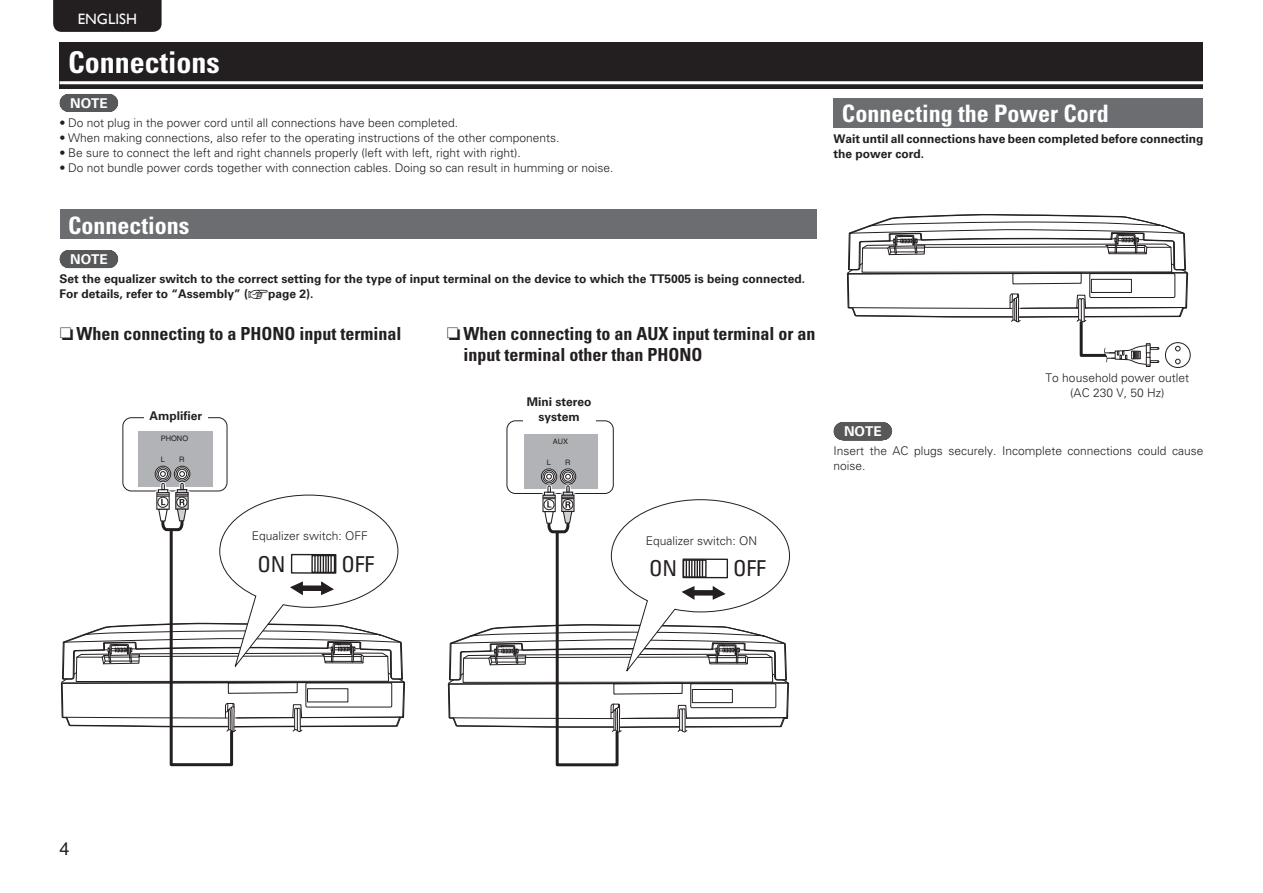
<style>
.page{position:relative;width:1263px;height:893px;background:#fff}
.page>*{position:absolute;margin:0;border:0;box-sizing:border-box;transform-origin:0 0}
.t1{font:700 condensed 30px "Univers LT Std";color:#fff}
.t2{font:700 condensed 24px "Univers LT Std";color:#fff}
.t3{font:condensed 21.9px "Univers LT Std";letter-spacing:-.005em;color:#231f20}
.t4{font:700 condensed 18px/21px "Univers LT Std";color:#231f20}
.t5{font:18px "Helvetica LT Std";color:#231f20}
.t6{font:15px "Gill Sans";color:#fff}
.t7{font:700 13.5px "Univers LT Std";color:#fff}
.t8{font:300 12px/15px "Univers LT Std";color:#231f20;text-align:center}
.t9{font:700 12px/15px "Univers LT Std";color:#231f20}
.t10{font:7.5px "Helvetica LT Std";color:#231f20}
.s1{font-family:"Marks For Denon";font-weight:400}
.s2{font-family:"Marks For Denon";font-weight:400;font-stretch:normal}
</style>
<div class="page">
<div style="left:53px;top:0;width:109px;height:32px;background:#231f20"></div>
<div style="left:123px;top:417px;width:104px;height:74px;border:1px solid #231f20;border-radius:9px"></div>
<div style="left:138px;top:431px;width:74px;height:56px;background:#b2b3b7"></div>
<svg style="left:155px;top:466px;width:16px;height:16px"></svg>
<div style="left:155px;top:466px;width:16px;height:16px;border:1px solid #231f20;border-radius:50%"></div>
<div style="left:157px;top:468px;width:12px;height:12px;border:1px solid #231f20;border-radius:50%"></div>
<div style="left:158px;top:469px;width:10px;height:10px;border:1px solid #231f20;border-radius:50%"></div>
<div style="left:174px;top:466px;width:16px;height:16px;border:1px solid #231f20;border-radius:50%"></div>
<div style="left:176px;top:468px;width:13px;height:12px;border:1px solid #231f20;border-radius:50%"></div>
<div style="left:177px;top:469px;width:10px;height:10px;border:1px solid #231f20;border-radius:50%"></div>
<svg style="left:69px;top:94px;width:40px;height:18px"></svg>
<div style="left:507px;top:420px;width:107px;height:74px;border:1px solid #231f20;border-radius:8px"></div>
<div style="left:524px;top:434px;width:74px;height:55px;background:#b2b3b7"></div>
<div style="left:541px;top:469px;width:16px;height:16px;border:1px solid #231f20;border-radius:50%"></div>
<div style="left:543px;top:470px;width:12px;height:13px;border:1px solid #231f20;border-radius:50%"></div>
<div style="left:544px;top:472px;width:10px;height:9px;border:1px solid #231f20;border-radius:50%"></div>
<div style="left:560px;top:469px;width:16px;height:16px;border:1px solid #231f20;border-radius:50%"></div>
<div style="left:562px;top:470px;width:12px;height:13px;border:1px solid #231f20;border-radius:50%"></div>
<div style="left:563px;top:472px;width:10px;height:9px;border:1px solid #231f20;border-radius:50%"></div>
<div style="left:144px;top:411px;width:64px;height:15px;background:#fff"></div>
<div style="left:523px;top:398px;width:72px;height:29px;background:#fff"></div>
<svg style="left:61px;top:471px;width:345px;height:296px"></svg>
<svg style="left:447px;top:474px;width:343px;height:293px"></svg>
<div style="left:60px;top:43px;width:1143px;height:46px;background:#231f20"></div>
<hr style="left:60px;top:81px;width:1143px;height:3px;background:#fff">
<svg style="left:69px;top:250px;width:40px;height:18px"></svg>
<div style="left:60px;top:209px;width:756px;height:30px;background:#6c6d70"></div>
<svg style="left:842px;top:422px;width:41px;height:18px"></svg>
<div style="left:833px;top:98px;width:370px;height:30px;background:#6c6d70"></div>
<div style="left:1165px;top:342px;width:26px;height:26px;border:1px solid #231f20;border-radius:50%"></div>
<svg style="left:846px;top:214px;width:343px;height:154px"></svg>
<p class="t6" style="left:78px;top:10px;width:61px">ENGLISH</p>
<h1 class="t1" style="left:68px;top:44px;width:153px">Connections</h1>
<p class="t7" style="left:70px;top:95px;width:39px">NOTE</p>
<p class="t8" style="left:60px;top:115px;width:400px">• Do not plug in the power cord until all connections have been completed.</p>
<p class="t8" style="left:60px;top:130px;width:502px">• When making connections, also refer to the operating instructions of the other components.</p>
<p class="t8" style="left:60px;top:145px;width:463px">• Be sure to connect the left and right channels properly (left with left, right with right).</p>
<p class="t8" style="left:60px;top:160px;width:556px">• Do not bundle power cords together with connection cables. Doing so can result in humming or noise.</p>
<h2 class="t2" style="left:68px;top:210px;width:123px">Connections</h2>
<p class="t7" style="left:70px;top:251px;width:39px">NOTE</p>
<p class="t9" style="left:60px;top:271px;width:747px">Set the equalizer switch to the correct setting for the type of input terminal on the device to which the TT5005 is being connected.<br>For details, refer to “Assembly” (<span class="s1">V</span>page 2).</p>
<h3 class="t4" style="left:60px;top:323px;width:344px"><span class="s2">N</span>When connecting to a PHONO input terminal</h3>
<p class="t9" style="left:150px;top:408px;width:54px">Amplifier</p>
<p class="t10" style="left:161px;top:434px;width:29px">PHONO</p>
<p class="t10" style="left:161px;top:455px;width:6px">L</p>
<p class="t10" style="left:179px;top:455px;width:7px">R</p>
<h3 class="t4" style="left:463px;top:323px;width:353px;text-indent:-17px"><span class="s2">N</span>When connecting to an AUX input terminal or an input terminal other than PHONO</h3>
<p class="t9" style="left:527px;top:395px;width:66px;text-align:center">Mini stereo system</p>
<p class="t10" style="left:553px;top:437px;width:17px">AUX</p>
<p class="t10" style="left:547px;top:458px;width:6px">L</p>
<p class="t10" style="left:565px;top:458px;width:7px">R</p>
<h2 class="t2" style="left:842px;top:99px;width:268px">Connecting the Power Cord</h2>
<p class="t9" style="left:833px;top:131px;width:371px">Wait until all connections have been completed before connecting the power cord.</p>
<p class="t8" style="left:1046px;top:370px;width:145px">To household power outlet (AC 230 V, 50 Hz)</p>
<p class="t7" style="left:844px;top:423px;width:39px">NOTE</p>
<p class="t8" style="left:833px;top:443px;width:371px;text-align:left">Insert the AC plugs securely. Incomplete connections could cause noise.</p>
<p class="t8" style="left:252px;top:529px;width:118px">Equalizer switch: OFF</p>
<h3 class="t3" style="left:257px;top:550px;width:30px">ON</h3>
<h3 class="t3" style="left:341px;top:550px;width:34px">OFF</h3>
<p class="t8" style="left:646px;top:533px;width:113px">Equalizer switch: ON</p>
<h3 class="t3" style="left:649px;top:554px;width:30px">ON</h3>
<h3 class="t3" style="left:733px;top:555px;width:34px">OFF</h3>
<h3 class="t5" style="left:60px;top:838px;width:12px">4</h3>
</div>
